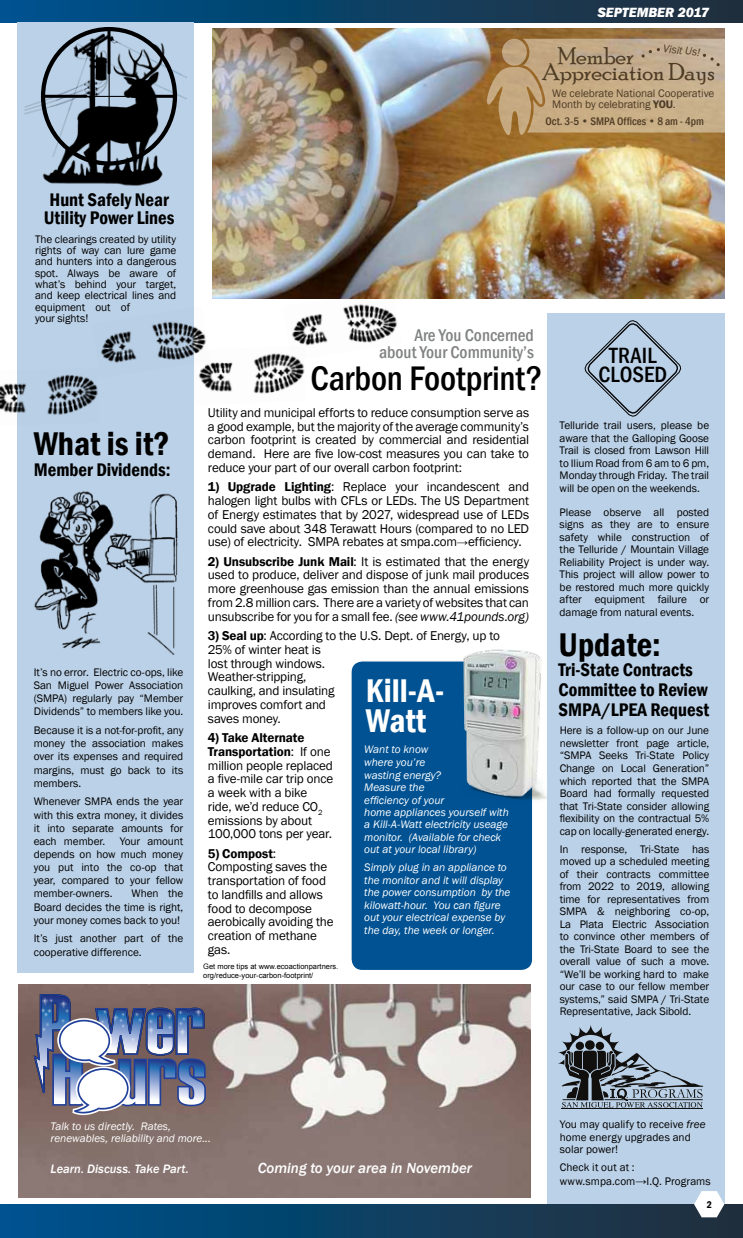
<style>
.page{position:relative;width:743px;height:1238px;background:#fff}
.page>*{position:absolute;margin:0;border:0;box-sizing:border-box;transform-origin:0 0}
.t1{font:500 condensed 35px "Franklin Gothic";letter-spacing:-.005em;color:#000}
.t2{font:600 condensed 33.75px "Franklin Gothic";color:#000}
.t3{font:600 condensed 33.75px/30px "Franklin Gothic";color:#fff}
.t4{font:24.25px "Poor Richard";color:#4e3b24}
.t5{font:500 condensed 22.62px/18.6px "Franklin Gothic";color:#000;text-align:center}
.t6{font:600 condensed 18.75px/20px "Franklin Gothic";color:#000;text-align:center}
.t7{font:500 condensed 17.5px/17.5px "Franklin Gothic";color:#818383;text-align:right}
.t8{font:italic 500 15px "Franklin Gothic";color:#fff}
.t9{font:italic 800 13.75px "Franklin Gothic";color:#fff}
.t10{font:13.12px/13.8px "Franklin Gothic";letter-spacing:-.015em;color:#000;text-align:justify}
.t11{font:italic 500 12.5px "Franklin Gothic";color:#fff}
.t12{font:11.25px/12.5px "Franklin Gothic";letter-spacing:-.01em;color:#000;text-align:justify}
.t13{font:italic 11.25px/12.5px "Franklin Gothic";color:#fff}
.t14{font:11.25px/11.2px "Franklin Gothic";letter-spacing:-.005em;color:#4e3b24}
.t15{font:11.25px/13.5px "Franklin Gothic";letter-spacing:.01em;color:#000}
.t16{font:500 condensed 11.25px "Franklin Gothic";color:#4e3b24}
.t17{font:italic 11.25px "Franklin Gothic";color:#4e3b24}
.t18{font:600 condensed 10px "Franklin Gothic";color:#000}
.t19{font:7.5px/9px "Arial";color:#000}
.s1{font-weight:600}
.s2{font-family:"Times New Roman";font-size:11.25px}
.s3{font-style:italic}
.s4{font-family:"Times New Roman"}
</style>
<div class="page">
<div style="left:547px;top:313px;width:177px;height:891px;background:#bbd1e7"></div>
<div style="left:0;top:1204px;width:742px;height:34px;background:linear-gradient(to right,#00528f,#232e3a)"></div>
<svg style="left:694px;top:1191px;width:30px;height:26px"></svg>
<div style="left:0;top:0;width:742px;height:22px;background:linear-gradient(to right,#00528f,#232e3a)"></div>
<img style="left:18px;top:984px;width:512px;height:214px">
<img style="left:212px;top:28px;width:512px;height:270px">
<img style="left:184px;top:988px;width:29px;height:61px">
<img style="left:184px;top:992px;width:28px;height:62px">
<img style="left:98px;top:988px;width:38px;height:5px">
<img style="left:28px;top:1041px;width:4px;height:19px">
<img style="left:28px;top:988px;width:47px;height:53px">
<svg style="left:32px;top:993px;width:175px;height:122px"></svg>
<div style="left:351px;top:661px;width:181px;height:309px;background:#005293;border-radius:11px"></div>
<div style="left:350px;top:660px;width:183px;height:311px;border:1px solid #fff;border-radius:11px"></div>
<div style="left:18px;top:22px;width:176px;height:950px;background:#bbd1e7"></div>
<img style="left:101px;top:321px;width:105px;height:42px">
<img style="left:282px;top:289px;width:119px;height:57px">
<img style="left:0;top:367px;width:98px;height:59px">
<img style="left:193px;top:346px;width:112px;height:48px">
<svg style="left:107px;top:28px;width:3px;height:5px"></svg>
<img style="left:24px;top:33px;width:162px;height:153px">
<img style="left:34px;top:491px;width:144px;height:164px">
<svg style="left:584px;top:320px;width:98px;height:97px"></svg>
<img style="left:455px;top:649px;width:91px;height:153px">
<svg style="left:485px;top:39px;width:239px;height:96px;background:#c0a57f"></svg>
<hr style="left:561px;top:1108px;width:142px;height:1px;background:#11100e">
<svg style="left:558px;top:1025px;width:145px;height:82px"></svg>
<p class="t9" style="left:597px;top:3px;width:113px">SEPTEMBER 2017</p>
<p class="t17" style="left:663px;top:41px;width:39px;rotate:6deg">Visit Us!</p>
<h3 class="t4" style="left:557px;top:42px;width:77px">Member</h3>
<h3 class="t4" style="left:542px;top:58px;width:174px">Appreciation Days</h3>
<p class="t14" style="left:552px;top:88px;width:164px">We celebrate National Cooperative<br>Month by celebrating <span class="s1">YOU</span>.</p>
<p class="t16" style="left:545px;top:114px;width:160px">Oct. 3-5 • SMPA Offices • 8 am - 4pm</p>
<h3 class="t6" style="left:44px;top:191px;width:132px;line-height:17.5px">Hunt Safely Near<br>Utility Power Lines</h3>
<p class="t12" style="left:35px;top:234px;width:143px;line-height:11.2px;text-align:left">The clearings created by utility rights of way can lure game and hunters into a dangerous spot. Always be aware of what’s behind your target, and keep electrical lines and equipment out of<br>your sights!</p>
<h2 class="t2" style="left:34px;top:421px;width:137px">What is it?</h2>
<h3 class="t6" style="left:34px;top:460px;width:138px">Member Dividends:</h3>
<p class="t12" style="left:34px;top:666px;width:151px;line-height:13.1px">It’s no error. Electric co-ops, like San Miguel Power Association (SMPA) regularly pay “Member Dividends” to members like you.</p>
<p class="t12" style="left:34px;top:724px;width:151px;line-height:13.1px">Because it is a not-for-profit, any money the association makes over its expenses and required margins, must go back to its members.</p>
<p class="t12" style="left:34px;top:795px;width:151px;line-height:13.1px">Whenever SMPA ends the year with this extra money, it divides it into separate amounts for each member.</p>
<p class="t12" style="left:34px;top:834px;width:151px;line-height:13.1px;text-indent:86px">Your amount depends on how much money you put into the co-op that year, compared to your fellow member-owners.</p>
<p class="t12" style="left:34px;top:887px;width:151px;line-height:13.1px;text-indent:98px">When the Board decides the time is right, your money comes back to you!</p>
<p class="t12" style="left:34px;top:932px;width:151px;line-height:13.1px">It’s just another part of the cooperative difference.</p>
<h3 class="t7" style="left:379px;top:326px;width:156px">Are You Concerned about Your Community’s</h3>
<h1 class="t1" style="left:310px;top:356px;width:234px">Carbon Footprint?</h1>
<p class="t10" style="left:208px;top:406px;width:322px">Utility and municipal efforts to reduce consumption serve as a good example, but the majority of the average community’s carbon footprint is created by commercial and residential demand. Here are five low-cost measures you can take to reduce your part of our overall carbon footprint:</p>
<p class="t10" style="left:208px;top:480px;width:322px"><span class="s1">1) Upgrade Lighting</span>: Replace your incandescent and halogen light bulbs with CFLs or LEDs. The US Department of Energy estimates that by 2027, widespread use of LEDs could save about 348 Terawatt Hours (compared to no LED use) of electricity. SMPA rebates at smpa.com<span class="s2">→</span>efficiency.</p>
<p class="t10" style="left:208px;top:554px;width:322px"><span class="s1">2) Unsubscribe Junk Mail</span>: It is estimated that the energy used to produce, deliver and dispose of junk mail produces more greenhouse gas emission than the annual emissions from 2.8 million cars. There are a variety of websites that can unsubscribe for you for a small fee. <span class="s3">(see www.41pounds.org)</span></p>
<p class="t10" style="left:208px;top:629px;width:293px;text-align:left"><span class="s1">3) Seal up</span>: According to the U.S. Dept. of Energy, up to<br>25% of winter heat is<br>lost through windows.<br>Weather-stripping,<br>caulking, and insulating<br>improves comfort and<br>saves money.</p>
<p class="t10" style="left:208px;top:731px;width:127px;text-align:left"><span class="s1">4) Take Alternate<br>Transportation</span>: If one million people replaced a five-mile car trip once a week with a bike ride, we’d reduce CO<sub>2 </sub>emissions by about<br>100,000 tons per year.</p>
<p class="t10" style="left:208px;top:846px;width:127px;text-align:left"><span class="s1">5) Compost</span>:<br>Composting saves the transportation of food to landfills and allows food to decompose aerobically avoiding the creation of methane gas.</p>
<h2 class="t3" style="left:366px;top:675px;width:80px">Kill-A-<br>Watt</h2>
<p class="t13" style="left:364px;top:743px;width:146px">Want to know<br>where you’re<br>wasting energy?<br>Measure the<br>efficiency of your<br>home appliances yourself with a Kill-A-Watt electricity useage monitor. (Available for check out at your local library)</p>
<p class="t13" style="left:364px;top:861px;width:148px">Simply plug in an appliance to the monitor and it will display the power consumption by the kilowatt-hour. You can figure out your electrical expense by the day, the week or longer.</p>
<p class="t19" style="left:203px;top:962px;width:137px">Get more tips at www.ecoactionpartners. org/reduce-your-carbon-footprint/</p>
<h3 class="t5" style="left:598px;top:346px;width:70px">TRAIL<br>CLOSED</h3>
<p class="t12" style="left:559px;top:419px;width:151px">Telluride trail users, please be aware that the Galloping Goose Trail is closed from Lawson Hill to Ilium Road from 6 am to 6 pm, Monday through Friday. The trail will be open on the weekends.</p>
<p class="t12" style="left:559px;top:506px;width:151px">Please observe all posted signs as they are to ensure safety while construction of the Telluride / Mountain Village Reliability Project is under way.<br>This project will allow power to be restored much more quickly after equipment failure or damage from natural events.</p>
<h2 class="t2" style="left:558px;top:622px;width:104px">Update:</h2>
<h3 class="t6" style="left:558px;top:659px;width:152px;text-align:left">Tri-State Contracts<br>Committee to Review<br>SMPA/LPEA Request</h3>
<p class="t12" style="left:559px;top:724px;width:151px">Here is a follow-up on our June newsletter front page article, “SMPA Seeks Tri-State Policy Change on Local Generation” which reported that the SMPA Board had formally requested that Tri-State consider allowing flexibility on the contractual 5% cap on locally-generated energy.</p>
<p class="t12" style="left:559px;top:843px;width:151px">In response, Tri-State has moved up a scheduled meeting of their contracts committee from 2022 to 2019, allowing time for representatives from SMPA &amp; neighboring co-op, La Plata Electric Association to convince other members of the Tri-State Board to see the overall value of such a move. “We’ll be working hard to make our case to our fellow member systems,” said SMPA / Tri-State Representative, Jack Sibold.</p>
<p class="t13" style="left:51px;top:1119px;width:162px">Talk to us directly. Rates, renewables, reliability and more...</p>
<p class="t11" style="left:51px;top:1160px;width:139px">Learn. Discuss. Take Part.</p>
<h3 class="t8" style="left:258px;top:1158px;width:216px">Coming to your area in November</h3>
<p class="t12" style="left:559px;top:1118px;width:147px;text-align:left">You may qualify to receive <span class="s3">free </span>home energy upgrades and solar power!</p>
<p class="t15" style="left:559px;top:1161px;width:152px">Check it out at : www.smpa.com<span class="s4">→</span>I.Q. Programs</p>
<p class="t18" style="left:706px;top:1198px;width:7px">2</p>
</div>
